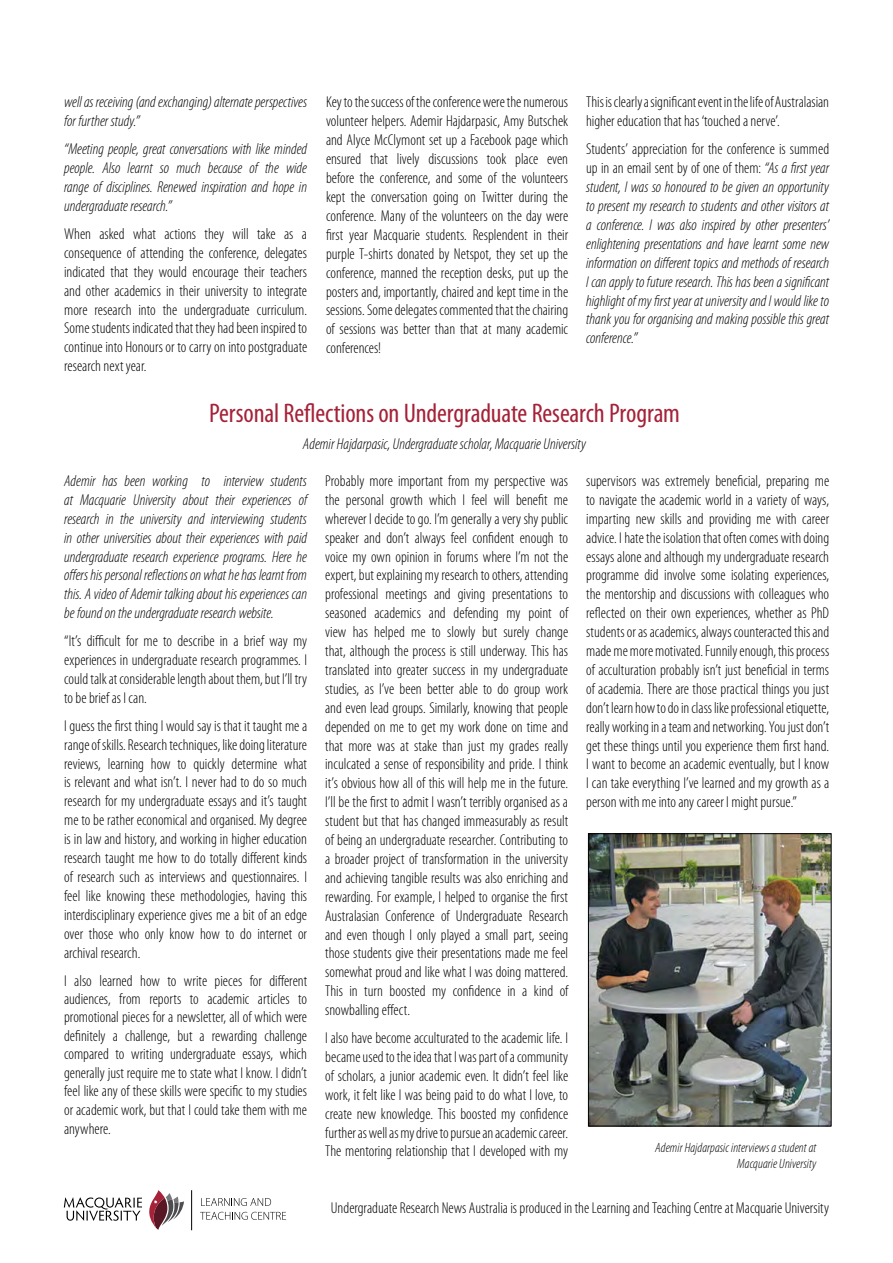
<style>
.page{position:relative;width:893px;height:1263px;background:#fff}
.page>*{position:absolute;margin:0;border:0;box-sizing:border-box;transform-origin:0 0}
.Head_1{font:condensed 27px "Myriad Pro";letter-spacing:-.005em;color:#a52238}
.Body{font:300 condensed 15.75px/18.9px "Myriad Pro";color:#000;text-align:justify}
.Body-2{font:italic 300 condensed 15.75px/18.9px "Myriad Pro";color:#000;text-align:justify}
.t1{font:italic 300 condensed 13.5px/16.2px "Myriad Pro";letter-spacing:.005em;color:#000;text-align:right}
.s1{font-style:normal}
</style>
<div class="page">
<svg style="left:64px;top:1197px;width:78px;height:24px"></svg>
<hr style="left:191px;top:1190px;width:1px;height:40px;background:#000">
<svg style="left:149px;top:1190px;width:35px;height:40px"></svg>
<svg style="left:201px;top:1198px;width:70px;height:8px"></svg>
<svg style="left:200px;top:1212px;width:86px;height:8px"></svg>
<img style="left:590px;top:835px;width:239px;height:289px">
<div style="left:588px;top:833px;width:243px;height:293px;border:1px solid #000"></div>
<p class="Body-2" style="left:64px;top:93px;width:244px">well as receiving (and exchanging) alternate perspectives for further study.”</p>
<p class="Body-2" style="left:64px;top:140px;width:244px">“Meeting people, great conversations with like minded people. Also learnt so much because of the wide range of disciplines. Renewed inspiration and hope in undergraduate research.”</p>
<p class="Body" style="left:64px;top:224px;width:245px">When asked what actions they will take as a consequence of attending the conference, delegates indicated that they would encourage their teachers and other academics in their university to integrate more research into the undergraduate curriculum.<br>Some students indicated that they had been inspired to continue into Honours or to carry on into postgraduate research next year.</p>
<p class="Body" style="left:326px;top:93px;width:244px">Key to the success of the conference were the numerous volunteer helpers. Ademir Hajdarpasic, Amy Butschek and Alyce McClymont set up a Facebook page which ensured that lively discussions took place even before the conference, and some of the volunteers kept the conversation going on Twitter during the conference. Many of the volunteers on the day were first year Macquarie students. Resplendent in their purple T-shirts donated by Netspot, they set up the conference, manned the reception desks, put up the posters and, importantly, chaired and kept time in the sessions. Some delegates commented that the chairing of sessions was better than that at many academic conferences!</p>
<p class="Body" style="left:586px;top:93px;width:244px">This is clearly a significant event in the life of Australasian higher education that has ‘touched a nerve’.</p>
<p class="Body-2" style="left:586px;top:140px;width:245px"><span class="s1">Students’ appreciation for the conference is summed up in an email sent by of one of them:</span> “As a first year student, I was so honoured to be given an opportunity to present my research to students and other visitors at a conference. I was also inspired by other presenters’ enlightening presentations and have learnt some new information on different topics and methods of research I can apply to future research. This has been a significant highlight of my first year at university and I would like to thank you for organising and making possible this great conference.”</p>
<h1 class="Head_1" style="left:209px;top:397px;width:472px">Personal Reflections on Undergraduate Research Program</h1>
<p class="Body-2" style="left:303px;top:435px;width:285px">Ademir Hajdarpasic, Undergraduate scholar, Macquarie University</p>
<p class="Body-2" style="left:64px;top:471px;width:244px">Ademir has been working to interview students at Macquarie University about their experiences of research in the university and interviewing students in other universities about their experiences with paid undergraduate research experience programs. Here he offers his personal reflections on what he has learnt from this. A video of Ademir talking about his experiences can be found on the undergraduate research website.</p>
<p class="Body" style="left:64px;top:631px;width:245px">“It’s difficult for me to describe in a brief way my experiences in undergraduate research programmes. I could talk at considerable length about them, but I’ll try to be brief as I can.</p>
<p class="Body" style="left:64px;top:716px;width:245px">I guess the first thing I would say is that it taught me a range of skills. Research techniques, like doing literature reviews, learning how to quickly determine what is relevant and what isn’t. I never had to do so much research for my undergraduate essays and it’s taught me to be rather economical and organised. My degree is in law and history, and working in higher education research taught me how to do totally different kinds of research such as interviews and questionnaires. I feel like knowing these methodologies, having this interdisciplinary experience gives me a bit of an edge over those who only know how to do internet or archival research.</p>
<p class="Body" style="left:64px;top:971px;width:245px">I also learned how to write pieces for different audiences, from reports to academic articles to promotional pieces for a newsletter, all of which were definitely a challenge, but a rewarding challenge compared to writing undergraduate essays, which generally just require me to state what I know. I didn’t feel like any of these skills were specific to my studies or academic work, but that I could take them with me anywhere.</p>
<p class="Body" style="left:325px;top:471px;width:245px">Probably more important from my perspective was the personal growth which I feel will benefit me wherever I decide to go. I’m generally a very shy public speaker and don’t always feel confident enough to voice my own opinion in forums where I’m not the expert, but explaining my research to others, attending professional meetings and giving presentations to seasoned academics and defending my point of view has helped me to slowly but surely change that, although the process is still underway. This has translated into greater success in my undergraduate studies, as I’ve been better able to do group work and even lead groups. Similarly, knowing that people depended on me to get my work done on time and that more was at stake than just my grades really inculcated a sense of responsibility and pride. I think it’s obvious how all of this will help me in the future.<br>I’ll be the first to admit I wasn’t terribly organised as a student but that has changed immeasurably as result of being an undergraduate researcher. Contributing to a broader project of transformation in the university and achieving tangible results was also enriching and rewarding. For example, I helped to organise the first Australasian Conference of Undergraduate Research and even though I only played a small part, seeing those students give their presentations made me feel somewhat proud and like what I was doing mattered.<br>This in turn boosted my confidence in a kind of snowballing effect.</p>
<p class="Body" style="left:325px;top:1028px;width:245px">I also have become acculturated to the academic life. I became used to the idea that I was part of a community of scholars, a junior academic even. It didn’t feel like work, it felt like I was being paid to do what I love, to create new knowledge. This boosted my confidence further as well as my drive to pursue an academic career.<br>The mentoring relationship that I developed with my</p>
<p class="Body" style="left:586px;top:471px;width:245px">supervisors was extremely beneficial, preparing me to navigate the academic world in a variety of ways, imparting new skills and providing me with career advice. I hate the isolation that often comes with doing essays alone and although my undergraduate research programme did involve some isolating experiences, the mentorship and discussions with colleagues who reflected on their own experiences, whether as PhD students or as academics, always counteracted this and made me more motivated. Funnily enough, this process of acculturation probably isn’t just beneficial in terms of academia. There are those practical things you just don’t learn how to do in class like professional etiquette, really working in a team and networking. You just don’t get these things until you experience them first hand.<br>I want to become an academic eventually, but I know I can take everything I’ve learned and my growth as a person with me into any career I might pursue.”</p>
<p class="t1" style="left:655px;top:1139px;width:163px">Ademir Hajdarpasic interviews a student at<br>Macquarie University</p>
<p class="Body" style="left:331px;top:1198px;width:500px">Undergraduate Research News Australia is produced in the Learning and Teaching Centre at Macquarie University</p>
</div>
